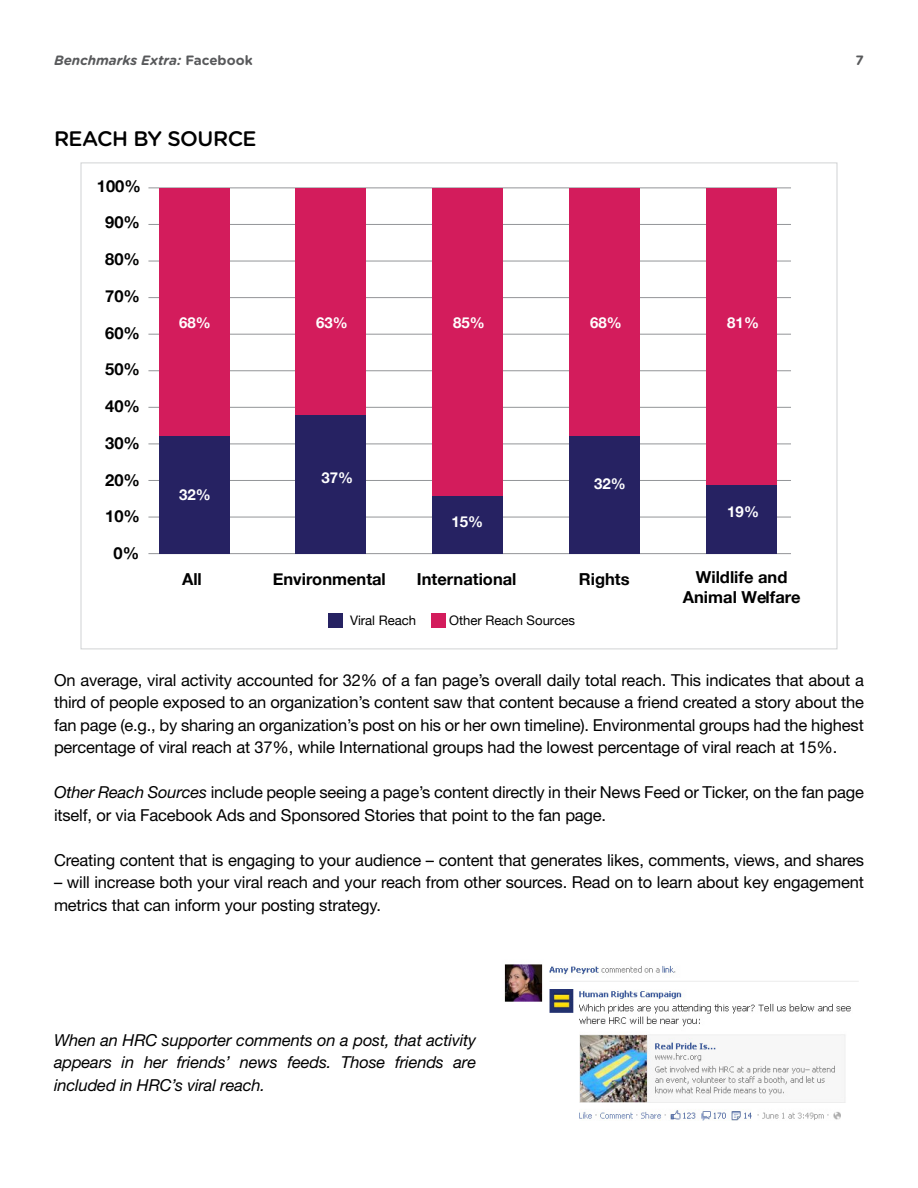
<style>
.page{position:relative;width:918px;height:1188px;background:#fff}
.page>*{position:absolute;margin:0;border:0;box-sizing:border-box;transform-origin:0 0}
.t1{font:500 21px "Gotham Rounded";letter-spacing:-.025em;color:#000}
.t2{font:16.5px/22.5px "Helvetica Neue LT Std";letter-spacing:-.01em;color:#000}
.t3{font:italic 16.5px/22.5px "Helvetica Neue LT Std";letter-spacing:-.01em;color:#000;text-align:justify}
.t4{font:700 16.5px/19.8px "Helvetica Neue";color:#000;text-align:center}
.t5{font:700 15px "Helvetica Neue";color:#fff}
.t6{font:italic 700 13.5px "Gotham Rounded";color:#58595b}
.t7{font:700 13.5px "Gotham Rounded";color:#58595b}
.t8{font:13.2px "Helvetica Neue";color:#000}
.s1{font-style:normal}
.s2{font-style:italic}
</style>
<div class="page">
<div style="left:81px;top:163px;width:756px;height:486px;background:#fff;border:1px solid #d1d3d4"></div>
<hr style="left:148px;top:480px;width:643px;height:1px;background:#939598">
<hr style="left:148px;top:224px;width:643px;height:1px;background:#939598">
<hr style="left:148px;top:261px;width:643px;height:1px;background:#939598">
<hr style="left:148px;top:297px;width:643px;height:1px;background:#939598">
<hr style="left:148px;top:334px;width:643px;height:1px;background:#939598">
<hr style="left:148px;top:370px;width:643px;height:1px;background:#939598">
<hr style="left:148px;top:407px;width:643px;height:1px;background:#939598">
<hr style="left:148px;top:444px;width:643px;height:1px;background:#939598">
<hr style="left:148px;top:517px;width:643px;height:1px;background:#939598">
<hr style="left:148px;top:553px;width:643px;height:1px;background:#939598">
<hr style="left:148px;top:188px;width:643px;height:1px;background:#939598">
<div style="left:296px;top:188px;width:70px;height:366px;background:#d31c5c"></div>
<div style="left:296px;top:415px;width:70px;height:139px;background:#262262"></div>
<div style="left:433px;top:188px;width:70px;height:366px;background:#d31c5c"></div>
<div style="left:433px;top:496px;width:70px;height:58px;background:#262262"></div>
<div style="left:570px;top:188px;width:70px;height:366px;background:#d31c5c"></div>
<div style="left:570px;top:436px;width:70px;height:118px;background:#262262"></div>
<div style="left:707px;top:188px;width:70px;height:366px;background:#d31c5c"></div>
<div style="left:707px;top:485px;width:70px;height:69px;background:#262262"></div>
<div style="left:328px;top:613px;width:15px;height:15px;background:#262262"></div>
<div style="left:431px;top:613px;width:15px;height:15px;background:#d31c5c"></div>
<div style="left:159px;top:188px;width:70px;height:366px;background:#d31c5c"></div>
<div style="left:159px;top:436px;width:70px;height:118px;background:#262262"></div>
<img style="left:504px;top:964px;width:355px;height:157px">
<p class="t6" style="left:54px;top:50px;width:200px">Benchmarks Extra: <span class="s1">Facebook</span></p>
<p class="t7" style="left:856px;top:50px;width:10px">7</p>
<p class="t1" style="left:54px;top:123px;width:204px">REACH BY SOURCE</p>
<p class="t4" style="left:97px;top:175px;width:46px">100%</p>
<p class="t4" style="left:105px;top:212px;width:36px">90%</p>
<p class="t4" style="left:105px;top:249px;width:36px">80%</p>
<p class="t4" style="left:105px;top:286px;width:36px">70%</p>
<p class="t4" style="left:105px;top:322px;width:36px">60%</p>
<p class="t4" style="left:105px;top:359px;width:36px">50%</p>
<p class="t4" style="left:105px;top:396px;width:36px">40%</p>
<p class="t4" style="left:105px;top:433px;width:36px">30%</p>
<p class="t4" style="left:105px;top:469px;width:36px">20%</p>
<p class="t4" style="left:105px;top:506px;width:36px">10%</p>
<p class="t4" style="left:114px;top:543px;width:27px">0%</p>
<p class="t5" style="left:179px;top:313px;width:33px">68%</p>
<p class="t5" style="left:179px;top:485px;width:33px">32%</p>
<p class="t5" style="left:316px;top:313px;width:33px">63%</p>
<p class="t5" style="left:321px;top:468px;width:33px">37%</p>
<p class="t5" style="left:453px;top:313px;width:33px">85%</p>
<p class="t5" style="left:452px;top:513px;width:33px">15%</p>
<p class="t5" style="left:590px;top:313px;width:33px">68%</p>
<p class="t5" style="left:594px;top:474px;width:33px">32%</p>
<p class="t5" style="left:727px;top:313px;width:33px">81%</p>
<p class="t5" style="left:727px;top:503px;width:33px">19%</p>
<p class="t4" style="left:182px;top:569px;width:21px">All</p>
<p class="t4" style="left:273px;top:569px;width:115px">Environmental</p>
<p class="t4" style="left:417px;top:569px;width:101px">International</p>
<p class="t4" style="left:579px;top:569px;width:52px">Rights</p>
<p class="t4" style="left:683px;top:567px;width:119px">Wildlife and<br>Animal Welfare</p>
<p class="t8" style="left:350px;top:612px;width:68px">Viral Reach</p>
<p class="t8" style="left:449px;top:612px;width:127px">Other Reach Sources</p>
<p class="t2" style="left:54px;top:668px;width:812px;text-align:justify">On average, viral activity accounted for 32% of a fan page’s overall daily total reach. This indicates that about a third of people exposed to an organization’s content saw that content because a friend created a story about the fan page (e.g., by sharing an organization’s post on his or her own timeline). Environmental groups had the highest percentage of viral reach at 37%, while International groups had the lowest percentage of viral reach at 15%.</p>
<p class="t2" style="left:54px;top:781px;width:811px"><span class="s2">Other Reach Sources</span> include people seeing a page’s content directly in their News Feed or Ticker, on the fan page itself, or via Facebook Ads and Sponsored Stories that point to the fan page.</p>
<p class="t2" style="left:54px;top:848px;width:812px">Creating content that is engaging to your audience – content that generates likes, comments, views, and shares</p>
<p class="t2" style="left:54px;top:871px;width:812px">– will increase both your viral reach and your reach from other sources. Read on to learn about key engagement metrics that can inform your posting strategy.</p>
<p class="t3" style="left:54px;top:1028px;width:424px">When an HRC supporter comments on a post, that activity appears in her friends’ news feeds. Those friends are included in HRC’s viral reach.</p>
</div>
